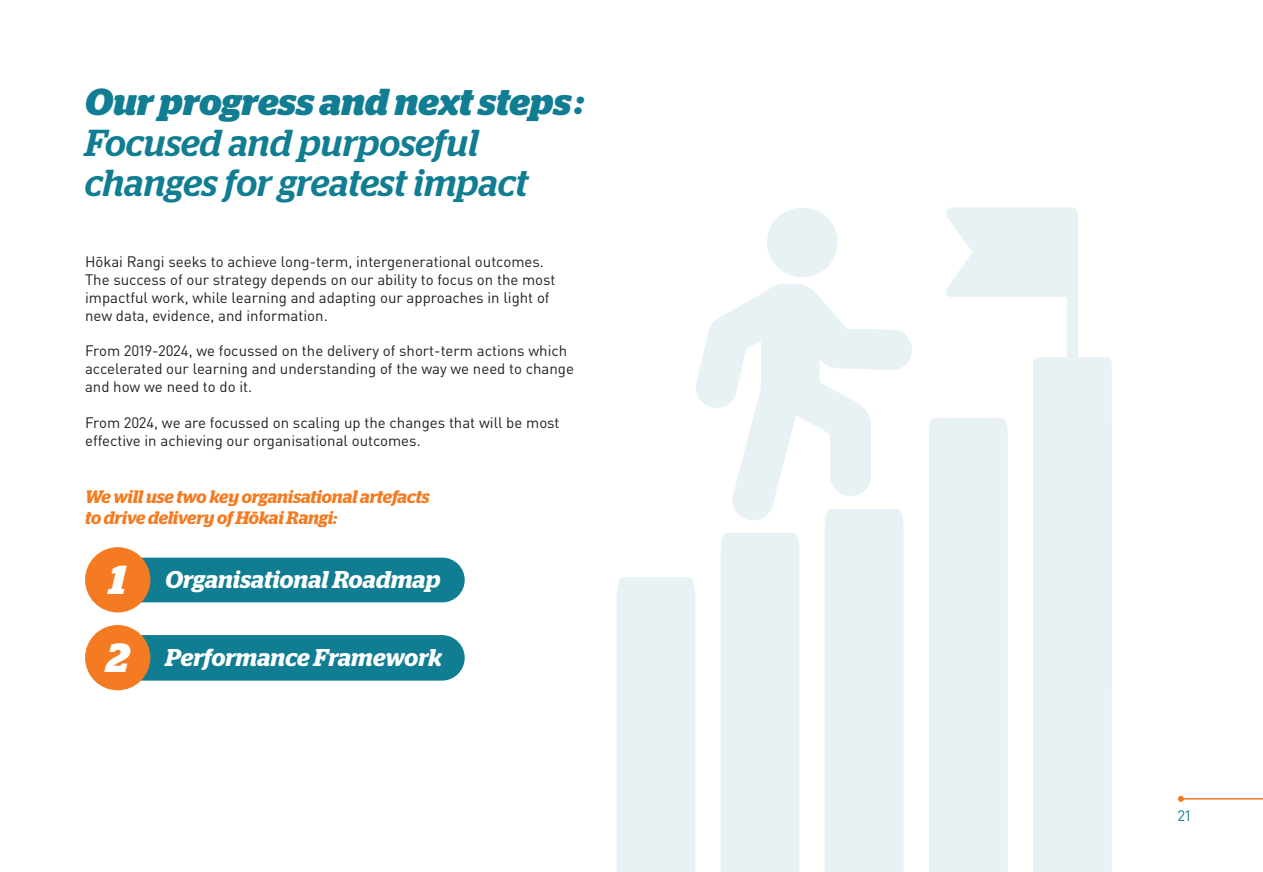
<style>
.page{position:relative;width:1263px;height:872px;background:#fff}
.page>*{position:absolute;margin:0;border:0;box-sizing:border-box;transform-origin:0 0}
.t1{font:italic 700 40.5px "Stag";color:#fff}
.Accent{font:italic 500 37.5px/40.5px "Stag";letter-spacing:.01em;color:#117d93}
.t2{font:italic 700 37.5px "Stag";letter-spacing:.005em;color:#117d93}
.Footnotes{font:italic 600 24.3px "Stag";letter-spacing:.005em;color:#fff}
.Footnotes-2{font:italic 600 18px/21px "Stag";letter-spacing:-.005em;color:#f47b21}
.Footnotes-3{font:15px/18px "DIN Pro";color:#231f20}
.t3{font:15px "DIN Pro";color:#117d93}
</style>
<div class="page">
<div style="left:825px;top:522px;width:78px;height:350px;background:#e8f1f4"></div>
<div style="left:929px;top:418px;width:79px;height:454px;background:#e8f1f4"></div>
<svg style="left:945px;top:208px;width:167px;height:487px;fill:#e8f1f4"></svg>
<div style="left:721px;top:533px;width:78px;height:339px;background:#e8f1f4"></div>
<div style="left:617px;top:577px;width:78px;height:295px;background:#e8f1f4"></div>
<svg style="left:767px;top:208px;width:71px;height:69px"></svg>
<svg style="left:696px;top:284px;width:216px;height:238px"></svg>
<div style="left:1033px;top:418px;width:79px;height:454px;background:#e8f1f4"></div>
<div style="left:121px;top:557px;width:344px;height:45px;background:#117d93;border-radius:22px"></div>
<div style="left:85px;top:547px;width:65px;height:65px;background:#f47b21;border-radius:50%"></div>
<div style="left:121px;top:635px;width:344px;height:45px;background:#117d93;border-radius:23px"></div>
<div style="left:85px;top:625px;width:65px;height:65px;background:#f47b21;border-radius:50%"></div>
<hr style="left:1181px;top:798px;width:82px;height:1px;background:#f47b21">
<svg style="left:1178px;top:796px;width:6px;height:6px"></svg>
<h2 class="t2" style="left:85px;top:80px;width:500px">Our progress and next steps:</h2>
<p class="Accent" style="left:85px;top:122px;width:444px">Focused and purposeful changes for greatest impact</p>
<p class="Footnotes-3" style="left:85px;top:251px;width:472px">Hōkai Rangi seeks to achieve long-term, intergenerational outcomes.<br>The success of our strategy depends on our ability to focus on the most impactful work, while learning and adapting our approaches in light of new data, evidence, and information.</p>
<p class="Footnotes-3" style="left:85px;top:341px;width:490px">From 2019-2024, we focussed on the delivery of short-term actions which accelerated our learning and understanding of the way we need to change and how we need to do it.</p>
<p class="Footnotes-3" style="left:85px;top:412px;width:476px">From 2024, we are focussed on scaling up the changes that will be most effective in achieving our organisational outcomes.</p>
<p class="Footnotes-2" style="left:85px;top:486px;width:346px">We will use two key organisational artefacts to drive delivery of Hōkai Rangi:</p>
<p class="t1" style="left:109px;top:556px;width:19px">1</p>
<p class="Footnotes" style="left:165px;top:565px;width:276px">Organisational Roadmap</p>
<p class="t1" style="left:107px;top:634px;width:24px">2</p>
<p class="Footnotes" style="left:165px;top:643px;width:278px">Performance Framework</p>
<p class="t3" style="left:1178px;top:804px;width:14px">21</p>
</div>
